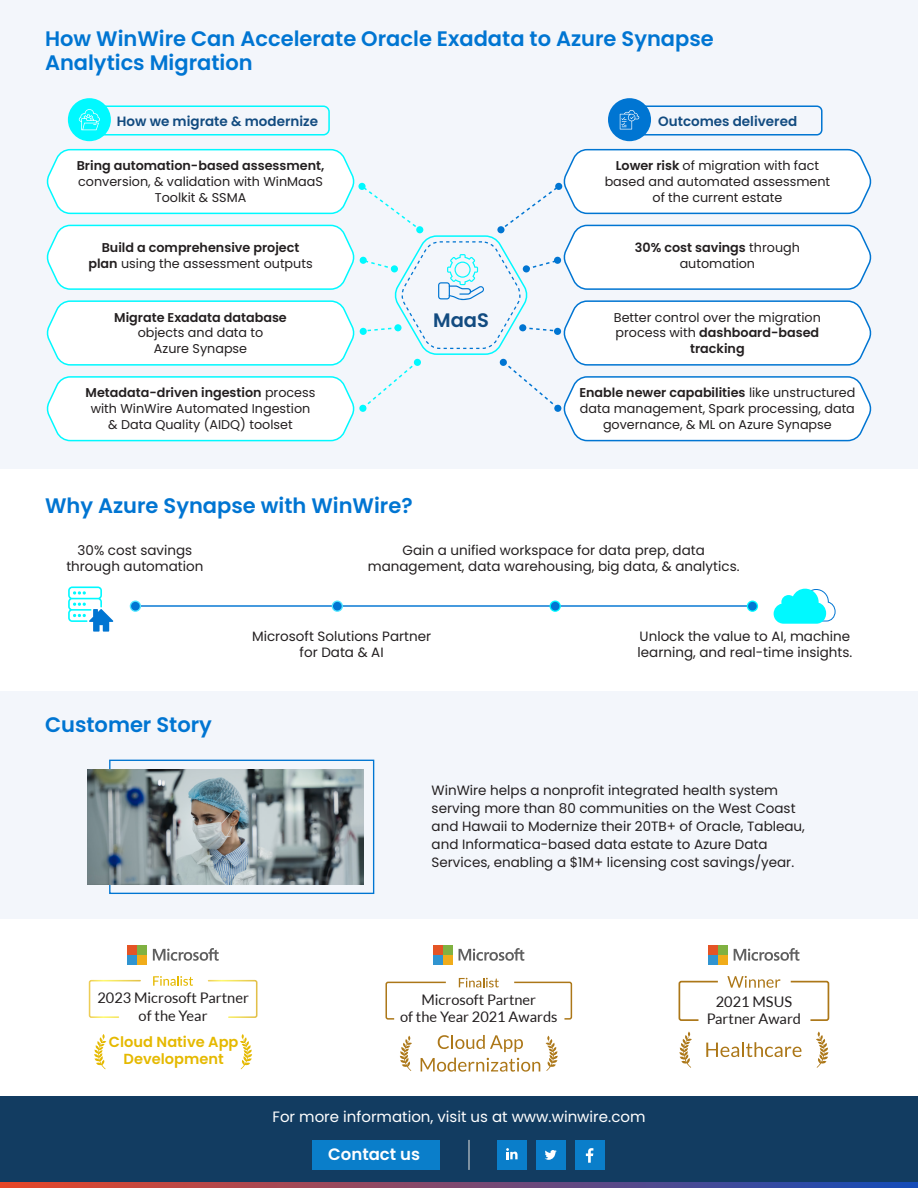
<style>
.page{position:relative;width:918px;height:1188px;background:#fff}
.page>*{position:absolute;margin:0;border:0;box-sizing:border-box;transform-origin:0 0}
.t1{font:600 21px/24px "Poppins";color:#0075d2}
.t2{font:600 19.5px "Poppins";color:#124b80}
.t3{font:600 16.5px "Poppins";color:#fff}
.t4{font:15px "Poppins";color:#fff}
.t5{font:14.55px/17.2px "Lato";color:#231f20;text-align:center}
.t6{font:600 14.55px/17.1px "Poppins";color:#e5b900;text-align:center}
.t7{font:13.5px/15.8px "Poppins";color:#231f20;text-align:center}
.t8{font:600 13.5px "Poppins";color:#124b80}
.t9{font:12.75px/15.8px "Poppins";color:#231f20;text-align:center}
.t10{font:600 12.75px/15.8px "Poppins";color:#231f20;text-align:center}
.s1{font-weight:400}
.s2{font-weight:600}
</style>
<div class="page">
<div style="left:0;top:0;width:918px;height:468px;background:#f3f6fb"></div>
<svg style="left:46px;top:148px;width:826px;height:294px"></svg>
<div style="left:358px;top:183px;width:8px;height:7px;background:#00f9ff;border-radius:50%"></div>
<div style="left:416px;top:226px;width:7px;height:7px;background:#00f9ff;border-radius:50%"></div>
<div style="left:394px;top:324px;width:8px;height:7px;background:#00f9ff;border-radius:50%"></div>
<div style="left:360px;top:328px;width:7px;height:7px;background:#00f9ff;border-radius:50%"></div>
<div style="left:360px;top:257px;width:7px;height:7px;background:#00f9ff;border-radius:50%"></div>
<div style="left:391px;top:265px;width:7px;height:7px;background:#00f9ff;border-radius:50%"></div>
<div style="left:414px;top:359px;width:7px;height:7px;background:#00f9ff;border-radius:50%"></div>
<div style="left:359px;top:405px;width:7px;height:7px;background:#00f9ff;border-radius:50%"></div>
<div style="left:628px;top:105px;width:195px;height:31px;border:2px solid #0075d2;border-radius:5px"></div>
<div style="left:608px;top:98px;width:43px;height:43px;background:#0075d2;border-radius:50%"></div>
<svg style="left:620px;top:110px;width:20px;height:19px"></svg>
<div style="left:95px;top:105px;width:235px;height:31px;border:2px solid #00f9ff;border-radius:6px"></div>
<div style="left:68px;top:98px;width:43px;height:43px;background:#00f9ff;border-radius:50%"></div>
<svg style="left:79px;top:109px;width:21px;height:21px"></svg>
<div style="left:0;top:1097px;width:918px;height:88px;background:#123c61"></div>
<svg style="left:0;top:1183px;width:918px;height:5px"></svg>
<hr style="left:133px;top:605px;width:619px;height:2px;background:#0075d2">
<svg style="left:130px;top:601px;width:11px;height:11px"></svg>
<div style="left:131px;top:602px;width:9px;height:9px;background:#0075d2;border-radius:50%"></div>
<svg style="left:332px;top:601px;width:11px;height:11px"></svg>
<div style="left:333px;top:602px;width:9px;height:9px;background:#0075d2;border-radius:50%"></div>
<svg style="left:550px;top:601px;width:11px;height:11px"></svg>
<div style="left:551px;top:602px;width:9px;height:9px;background:#0075d2;border-radius:50%"></div>
<svg style="left:747px;top:601px;width:11px;height:11px"></svg>
<div style="left:748px;top:602px;width:9px;height:9px;background:#0075d2;border-radius:50%"></div>
<svg style="left:774px;top:589px;width:62px;height:35px"></svg>
<svg style="left:68px;top:586px;width:45px;height:46px"></svg>
<div style="left:0;top:691px;width:918px;height:228px;background:#f3f6fb"></div>
<div style="left:313px;top:1140px;width:127px;height:30px;background:#0a7eca"></div>
<hr style="left:468px;top:1140px;width:2px;height:30px;background:#d0d2d3">
<div style="left:575px;top:1140px;width:30px;height:30px;background:#0a7eca"></div>
<svg style="left:586px;top:1148px;width:7px;height:15px"></svg>
<div style="left:536px;top:1140px;width:30px;height:30px;background:#0a7eca"></div>
<svg style="left:545px;top:1150px;width:12px;height:10px"></svg>
<div style="left:497px;top:1140px;width:30px;height:30px;background:#0a7eca"></div>
<svg style="left:506px;top:1148px;width:12px;height:11px"></svg>
<div style="left:109px;top:760px;width:265px;height:134px;border:1px solid #0075d2"></div>
<img style="left:88px;top:770px;width:275px;height:114px">
<svg style="left:734px;top:948px;width:65px;height:13px"></svg>
<div style="left:708px;top:945px;width:10px;height:9px;background:#e45425"></div>
<div style="left:719px;top:945px;width:9px;height:9px;background:#80b141"></div>
<div style="left:708px;top:955px;width:10px;height:9px;background:#3094d0"></div>
<div style="left:719px;top:955px;width:9px;height:9px;background:#f0ac1a"></div>
<svg style="left:459px;top:948px;width:65px;height:13px"></svg>
<div style="left:433px;top:945px;width:9px;height:9px;background:#e45425"></div>
<div style="left:443px;top:945px;width:10px;height:9px;background:#80b141"></div>
<div style="left:433px;top:955px;width:9px;height:9px;background:#3094d0"></div>
<div style="left:443px;top:955px;width:10px;height:9px;background:#f0ac1a"></div>
<svg style="left:400px;top:1036px;width:12px;height:35px"></svg>
<svg style="left:421px;top:1035px;width:137px;height:37px"></svg>
<svg style="left:514px;top:981px;width:59px;height:39px"></svg>
<svg style="left:385px;top:981px;width:61px;height:39px"></svg>
<svg style="left:459px;top:978px;width:40px;height:9px"></svg>
<svg style="left:727px;top:976px;width:53px;height:12px"></svg>
<svg style="left:790px;top:980px;width:40px;height:41px"></svg>
<svg style="left:678px;top:980px;width:40px;height:41px"></svg>
<svg style="left:706px;top:1042px;width:96px;height:15px"></svg>
<svg style="left:679px;top:1032px;width:13px;height:36px"></svg>
<svg style="left:816px;top:1032px;width:12px;height:36px"></svg>
<svg style="left:153px;top:948px;width:66px;height:13px"></svg>
<div style="left:128px;top:945px;width:9px;height:9px;background:#e45425"></div>
<div style="left:138px;top:945px;width:9px;height:9px;background:#80b141"></div>
<div style="left:128px;top:955px;width:9px;height:9px;background:#3094d0"></div>
<div style="left:138px;top:955px;width:9px;height:9px;background:#f0ac1a"></div>
<svg style="left:94px;top:1034px;width:13px;height:35px"></svg>
<svg style="left:240px;top:1034px;width:12px;height:35px"></svg>
<svg style="left:207px;top:979px;width:51px;height:39px"></svg>
<svg style="left:88px;top:979px;width:53px;height:39px"></svg>
<svg style="left:153px;top:976px;width:40px;height:10px"></svg>
<h1 class="t1" style="left:45px;top:26px;width:670px">How WinWire Can Accelerate Oracle Exadata to Azure Synapse<br>Analytics Migration</h1>
<p class="t8" style="left:117px;top:113px;width:203px">How we migrate &amp; modernize</p>
<p class="t8" style="left:658px;top:113px;width:140px">Outcomes delivered</p>
<p class="t10" style="left:77px;top:158px;width:249px">Bring automation-based assessment,</p>
<p class="t9" style="left:78px;top:174px;width:246px">conversion, &amp; validation with WinMaaS<br>Toolkit &amp; SSMA</p>
<p class="t10" style="left:88px;top:240px;width:226px">Build a comprehensive project plan <span class="s1">using the assessment outputs</span></p>
<p class="t10" style="left:114px;top:309px;width:174px">Migrate Exadata database</p>
<p class="t9" style="left:138px;top:325px;width:127px">objects and data to<br>Azure Synapse</p>
<p class="t9" style="left:86px;top:385px;width:231px"><span class="s2">Metadata-driven ingestion</span> process with WinWire Automated Ingestion &amp; Data Quality (AIDQ) toolset</p>
<h2 class="t2" style="left:433px;top:309px;width:57px">MaaS</h2>
<h1 class="t1" style="left:45px;top:494px;width:369px">Why Azure Synapse with WinWire?</h1>
<p class="t9" style="left:605px;top:158px;width:227px"><span class="s2">Lower risk</span> of migration with fact based and automated assessment of the current estate</p>
<p class="t9" style="left:635px;top:240px;width:167px"><span class="s2">30% cost savings</span> through automation</p>
<p class="t9" style="left:614px;top:309px;width:209px">Better control over the migration process with <span class="s2">dashboard-based tracking</span></p>
<p class="t9" style="left:579px;top:385px;width:278px"><span class="s2">Enable newer capabilities</span> like unstructured data management, Spark processing, data governance, &amp; ML on Azure Synapse</p>
<p class="t7" style="left:66px;top:543px;width:139px">30% cost savings through automation</p>
<h1 class="t1" style="left:45px;top:713px;width:168px">Customer Story</h1>
<p class="t7" style="left:368px;top:543px;width:373px">Gain a unified workspace for data prep, data management, data warehousing, big data, &amp; analytics.</p>
<p class="t7" style="left:252px;top:629px;width:181px">Microsoft Solutions Partner for Data &amp; AI</p>
<p class="t7" style="left:638px;top:629px;width:216px;text-align:left">Unlock the value to AI, machine learning, and real-time insights.</p>
<p class="t7" style="left:432px;top:781px;width:375px;line-height:18px;text-align:left">WinWire helps a nonprofit integrated health system serving more than 80 communities on the West Coast and Hawaii to Modernize their 20TB+ of Oracle, Tableau, and Informatica-based data estate to Azure Data Services, enabling a $1M+ licensing cost savings/year.</p>
<p class="t5" style="left:97px;top:989px;width:153px">2023 Microsoft Partner of the Year</p>
<p class="t6" style="left:109px;top:1034px;width:131px">Cloud Native App<br>Development</p>
<p class="t5" style="left:400px;top:991px;width:159px">Microsoft Partner<br>of the Year 2021 Awards</p>
<p class="t5" style="left:707px;top:993px;width:96px">2021 MSUS<br>Partner Award</p>
<p class="t4" style="left:273px;top:1108px;width:375px">For more information, visit us at www.winwire.com</p>
<p class="t3" style="left:328px;top:1144px;width:93px">Contact us</p>
</div>
